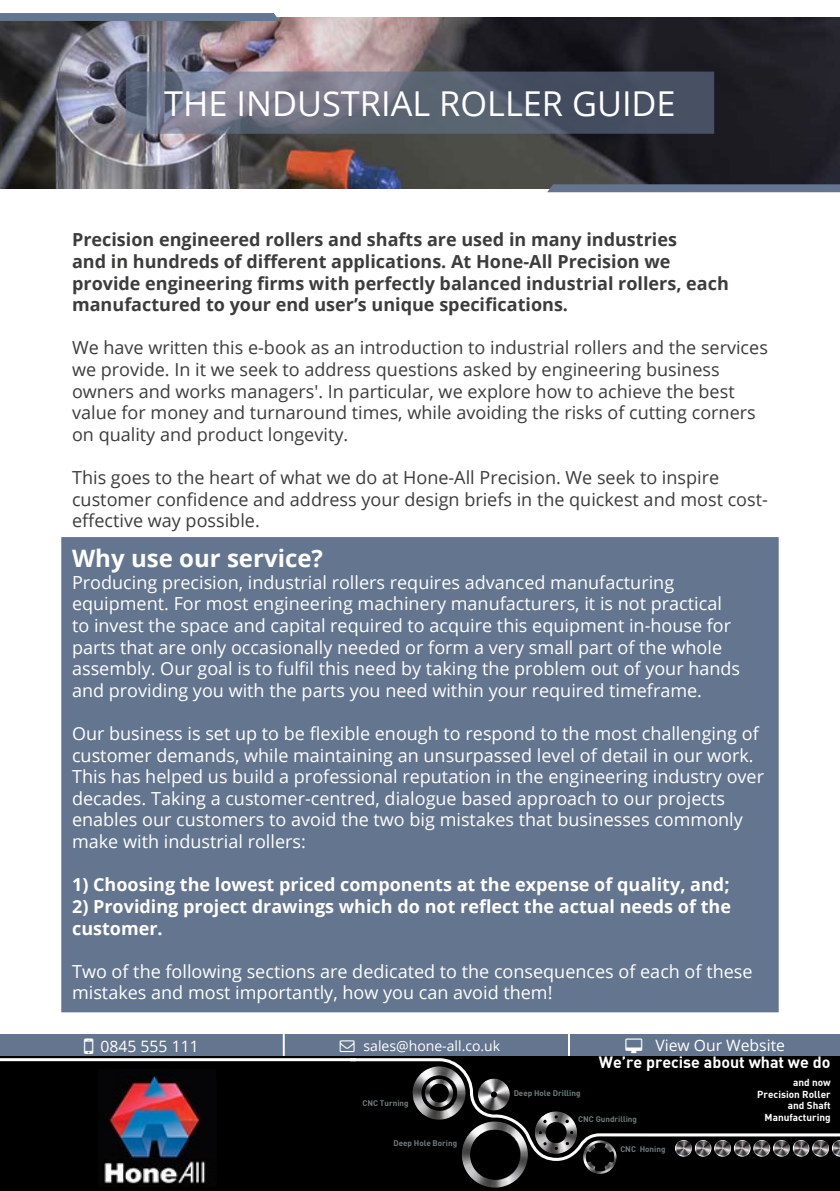
<style>
.page{position:relative;width:840px;height:1191px;background:#fff}
.page>*{position:absolute;margin:0;border:0;box-sizing:border-box;transform-origin:0 0}
.t1{font:34.2px "Open Sans";color:#fff}
.t2{font:700 24px "Open Sans";color:#fff}
.t3{font:18px/21.6px "Open Sans";color:#fff}
.t4{font:18px/21.6px "Open Sans";color:#3c3c3b}
.t5{font:700 18px/21.6px "Open Sans";color:#3c3c3b}
.t6{font:700 18px/21.6px "Open Sans";color:#fff}
.t7{font:16px "DIN Bold";color:#fff}
.t8{font:15.8px "Open Sans";color:#fff}
.t9{font:14px "Open Sans";color:#fff}
.t10{font:10px/11.4px "DIN Bold";color:#fff;text-align:right}
.t11{font:8px "DIN Bold";color:#717e81}
</style>
<div class="page">
<div style="left:0;top:1051px;width:379px;height:140px;background:#000"></div>
<img style="left:0;top:17px;width:839px;height:171px">
<div style="left:0;top:1034px;width:839px;height:22px;background:#64758f"></div>
<div style="left:350px;top:1056px;width:489px;height:135px;background:#000"></div>
<img style="left:584px;top:1162px;width:32px;height:12px">
<img style="left:462px;top:1162px;width:33px;height:25px">
<svg style="left:350px;top:1058px;width:489px;height:104px"></svg>
<img style="left:363px;top:1160px;width:32px;height:1px">
<svg style="left:754px;top:1140px;width:7px;height:3px"></svg>
<svg style="left:774px;top:1140px;width:6px;height:3px"></svg>
<svg style="left:793px;top:1140px;width:7px;height:3px"></svg>
<svg style="left:813px;top:1140px;width:6px;height:3px"></svg>
<svg style="left:832px;top:1140px;width:7px;height:3px"></svg>
<svg style="left:676px;top:1140px;width:6px;height:3px"></svg>
<svg style="left:695px;top:1140px;width:7px;height:3px"></svg>
<svg style="left:715px;top:1140px;width:7px;height:3px"></svg>
<svg style="left:735px;top:1140px;width:6px;height:3px"></svg>
<div style="left:0;top:13px;width:279px;height:8px;background:#64758f"></div>
<svg style="left:547px;top:184px;width:292px;height:8px;background:#61728a"></svg>
<svg style="left:126px;top:72px;width:587px;height:62px;background:#5f6677"></svg>
<hr style="left:282px;top:1034px;width:2px;height:22px;background:#fff">
<hr style="left:567px;top:1034px;width:2px;height:22px;background:#fff">
<hr style="left:0;top:1058px;width:355px;height:3px;background:#fff">
<div style="left:356px;top:1161px;width:66px;height:30px;background:#000"></div>
<img style="left:104px;top:1069px;width:102px;height:115px">
<div style="left:61px;top:537px;width:717px;height:475px;background:#64758f;border:2px solid #64758f"></div>
<h1 class="t1" style="left:164px;top:80px;width:512px">THE INDUSTRIAL ROLLER GUIDE</h1>
<p class="t5" style="left:72px;top:228px;width:658px">Precision engineered rollers and shafts are used in many industries<br>and in hundreds of different applications. At Hone-All Precision we provide engineering firms with perfectly balanced industrial rollers, each manufactured to your end user’s unique specifications.</p>
<p class="t4" style="left:72px;top:336px;width:697px">We have written this e-book as an introduction to industrial rollers and the services we provide. In it we seek to address questions asked by engineering business owners and works managers'. In particular, we explore how to achieve the best value for money and turnaround times, while avoiding the risks of cutting corners on quality and product longevity.</p>
<p class="t4" style="left:72px;top:466px;width:697px">This goes to the heart of what we do at Hone-All Precision. We seek to inspire customer confidence and address your design briefs in the quickest and most cost&shy;effective way possible.</p>
<h2 class="t2" style="left:72px;top:541px;width:252px">Why use our service?</h2>
<p class="t3" style="left:72px;top:571px;width:669px">Producing precision, industrial rollers requires advanced manufacturing equipment. For most engineering machinery manufacturers, it is not practical to invest the space and capital required to acquire this equipment in-house for parts that are only occasionally needed or form a very small part of the whole assembly. Our goal is to fulfil this need by taking the problem out of your hands and providing you with the parts you need within your required timeframe.</p>
<p class="t3" style="left:72px;top:722px;width:693px">Our business is set up to be flexible enough to respond to the most challenging of customer demands, while maintaining an unsurpassed level of detail in our work.<br>This has helped us build a professional reputation in the engineering industry over decades. Taking a customer-centred, dialogue based approach to our projects enables our customers to avoid the two big mistakes that businesses commonly make with industrial rollers:</p>
<p class="t6" style="left:72px;top:873px;width:658px">1) Choosing the lowest priced components at the expense of quality, and;</p>
<p class="t6" style="left:72px;top:895px;width:660px">2) Providing project drawings which do not reflect the actual needs of the customer.</p>
<p class="t3" style="left:72px;top:960px;width:681px">Two of the following sections are dedicated to the consequences of each of these mistakes and most importantly, how you can avoid them!</p>
<p class="t8" style="left:100px;top:1035px;width:100px">0845 555 111</p>
<p class="t9" style="left:363px;top:1036px;width:138px">sales@hone-all.co.uk</p>
<p class="t8" style="left:655px;top:1034px;width:131px">View Our Website</p>
<p class="t11" style="left:362px;top:1097px;width:48px">CNC Turning</p>
<p class="t11" style="left:393px;top:1137px;width:65px">Deep Hole Boring</p>
<p class="t7" style="left:598px;top:1052px;width:233px">We’re precise about what we do</p>
<p class="t11" style="left:513px;top:1088px;width:68px">Deep Hole Drilling</p>
<p class="t11" style="left:578px;top:1113px;width:60px">CNC Gundrilling</p>
<p class="t11" style="left:620px;top:1144px;width:47px">CNC Honing</p>
<p class="t10" style="left:756px;top:1076px;width:75px">and now<br>Precision Roller and Shaft<br>Manufacturing</p>
</div>
